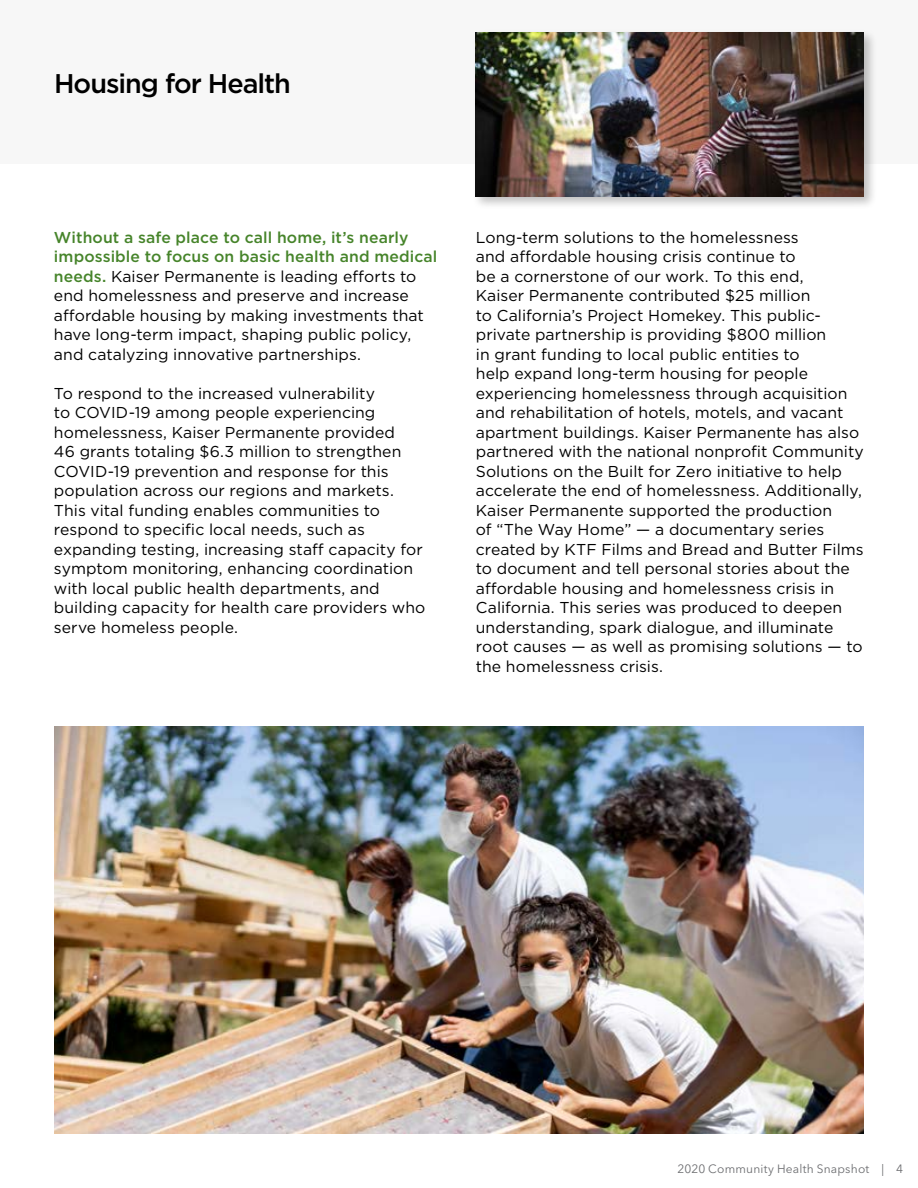
<style>
.page{position:relative;width:918px;height:1188px;background:#fff}
.page>*{position:absolute;margin:0;border:0;box-sizing:border-box;transform-origin:0 0}
.t1{font:500 27px "Gotham";letter-spacing:-.04em;color:#000}
.t2{font:15.75px/19.5px "Gotham";letter-spacing:.005em;color:#000}
.t3{font:12px "Avenir Next LT Pro";letter-spacing:.015em;color:#6d6e71}
.s1{font-weight:500;color:#46842a}
</style>
<div class="page">
<div style="left:0;top:0;width:918px;height:164px;background:#f7f7f7"></div>
<div style="left:472px;top:29px;width:405px;height:181px;background:#000;opacity:.25"></div>
<img style="left:476px;top:33px;width:388px;height:164px">
<img style="left:54px;top:727px;width:810px;height:407px">
<h3 class="t1" style="left:54px;top:66px;width:239px">Housing for Health</h3>
<p class="t2" style="left:54px;top:227px;width:385px"><span class="s1">Without a safe place to call home, it’s nearly impossible to focus on basic health and medical needs.</span> Kaiser Permanente is leading efforts to end homelessness and preserve and increase affordable housing by making investments that have long-term impact, shaping public policy, and catalyzing innovative partnerships.</p>
<p class="t2" style="left:54px;top:383px;width:373px">To respond to the increased vulnerability<br>to COVID-19 among people experiencing homelessness, Kaiser Permanente provided<br>46 grants totaling $6.3 million to strengthen COVID-19 prevention and response for this population across our regions and markets.<br>This vital funding enables communities to respond to specific local needs, such as expanding testing, increasing staff capacity for symptom monitoring, enhancing coordination with local public health departments, and building capacity for health care providers who serve homeless people.</p>
<p class="t2" style="left:476px;top:227px;width:390px">Long-term solutions to the homelessness<br>and affordable housing crisis continue to<br>be a cornerstone of our work. To this end,<br>Kaiser Permanente contributed $25 million<br>to California’s Project Homekey. This public&shy;private partnership is providing $800 million<br>in grant funding to local public entities to<br>help expand long-term housing for people experiencing homelessness through acquisition and rehabilitation of hotels, motels, and vacant apartment buildings. Kaiser Permanente has also partnered with the national nonprofit Community Solutions on the Built for Zero initiative to help accelerate the end of homelessness. Additionally, Kaiser Permanente supported the production<br>of “The Way Home” — a documentary series created by KTF Films and Bread and Butter Films to document and tell personal stories about the affordable housing and homelessness crisis in California. This series was produced to deepen understanding, spark dialogue, and illuminate root causes — as well as promising solutions — to the homelessness crisis.</p>
<p class="t3" style="left:677px;top:1161px;width:227px">2020 Community Health Snapshot | 4</p>
</div>
